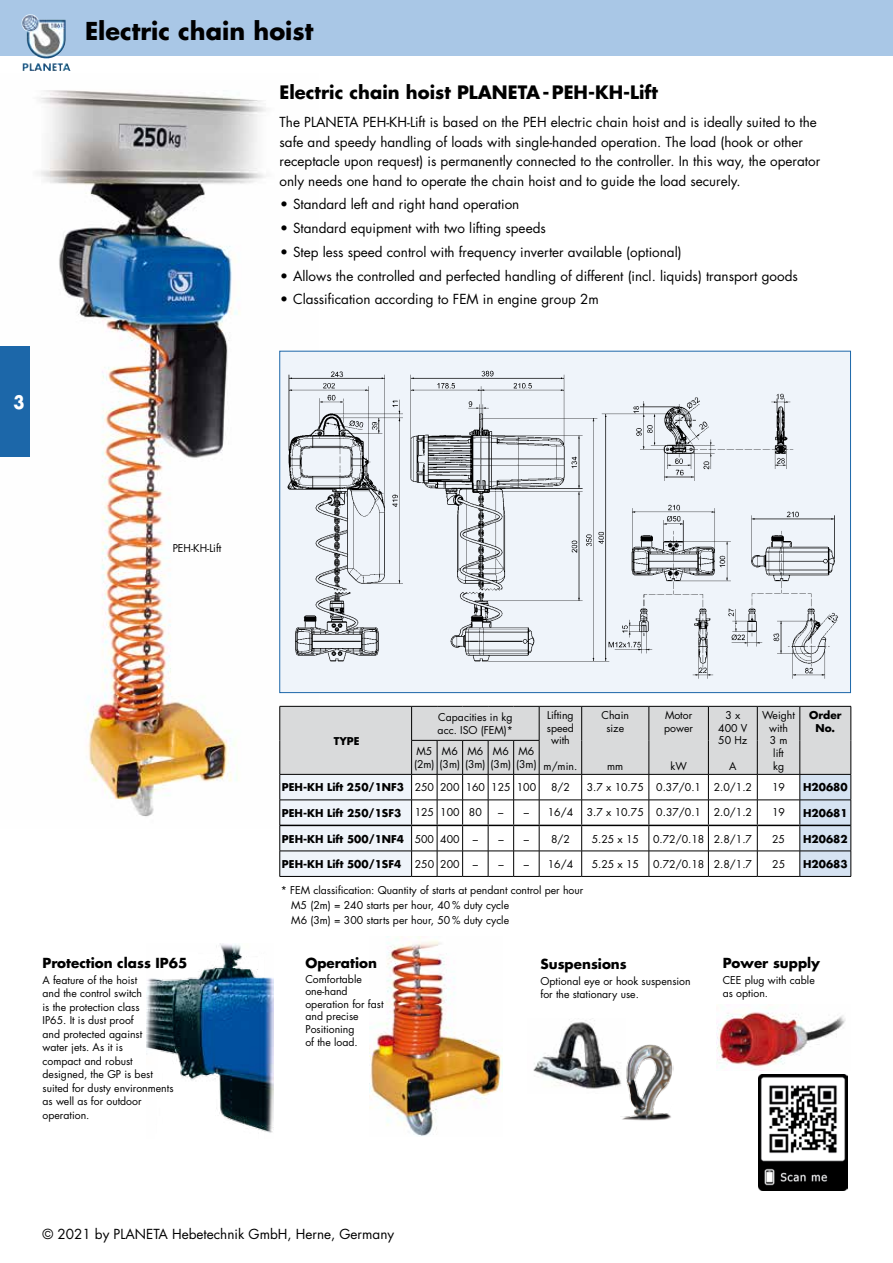
<style>
.page{position:relative;width:893px;height:1263px;background:#fff}
.page>*{position:absolute;margin:0;border:0;box-sizing:border-box;transform-origin:0 0}
.t1{font:700 24px "Futura";color:#000}
.t2{font:700 18px "Futura";color:#000}
.t3{font:700 18px "Futura";color:#fff;scale:.9 1}
.t4{font:13.5px/19.5px "Futura";color:#000}
.t5{font:700 13.5px "Futura";color:#000}
.t6{font:10.5px/12.6px "Futura";color:#000}
.t7{font:700 10.5px/12.6px "Futura";color:#000;text-align:center}
.s1{font-weight:700}
.s2{font-weight:400}
</style>
<div class="page">
<img style="left:39px;top:90px;width:280px;height:727px">
<div style="left:0;top:0;width:893px;height:55px;background:#a9c7e6"></div>
<img style="left:22px;top:14px;width:44px;height:57px">
<img style="left:370px;top:936px;width:133px;height:200px">
<div style="left:280px;top:351px;width:571px;height:342px;background:#eff4fa;border:1px solid #1c67a9"></div>
<img style="left:287px;top:370px;width:551px;height:309px">
<svg style="left:279px;top:706px;width:573px;height:171px"></svg>
<hr style="left:539px;top:825px;width:43px;height:1px;background:#000">
<hr style="left:582px;top:825px;width:67px;height:1px;background:#000">
<hr style="left:649px;top:825px;width:59px;height:1px;background:#000">
<hr style="left:708px;top:825px;width:49px;height:1px;background:#000">
<hr style="left:757px;top:825px;width:43px;height:1px;background:#000">
<hr style="left:800px;top:825px;width:51px;height:1px;background:#000">
<img style="left:146px;top:943px;width:128px;height:190px">
<img style="left:716px;top:1011px;width:130px;height:60px">
<img style="left:621px;top:1044px;width:53px;height:77px">
<img style="left:533px;top:1018px;width:93px;height:75px">
<div style="left:0;top:346px;width:30px;height:111px;background:#1c67a9"></div>
<img style="left:758px;top:1075px;width:90px;height:116px">
<h2 class="t3" style="left:14px;top:390px;width:14px">3</h2>
<h1 class="t1" style="left:85px;top:15px;width:230px">Electric chain hoist</h1>
<h2 class="t2" style="left:280px;top:81px;width:380px">Electric chain hoist PLANETA-PEH-KH-Lift</h2>
<p class="t4" style="left:280px;top:112px;width:542px">The PLANETA PEH-KH-Lift is based on the PEH electric chain hoist and is ideally suited to the safe and speedy handling of loads with single-handed operation. The load (hook or other receptacle upon request) is permanently connected to the controller. In this way, the operator only needs one hand to operate the chain hoist and to guide the load securely.</p>
<p class="t4" style="left:280px;top:195px;width:241px"><span class="s1">•</span> Standard left and right hand operation</p>
<p class="t4" style="left:280px;top:218px;width:268px"><span class="s1">•</span> Standard equipment with two lifting speeds</p>
<p class="t4" style="left:280px;top:242px;width:404px"><span class="s1">•</span> Step less speed control with frequency inverter available (optional)</p>
<p class="t4" style="left:280px;top:266px;width:520px"><span class="s1">•</span> Allows the controlled and perfected handling of different (incl. liquids) transport goods</p>
<p class="t4" style="left:280px;top:290px;width:321px"><span class="s1">•</span> Classification according to FEM in engine group 2m</p>
<p class="t6" style="left:173px;top:542px;width:50px">PEH-KH-Lift</p>
<p class="t5" style="left:43px;top:954px;width:146px">Protection class IP65</p>
<p class="t6" style="left:43px;top:973px;width:133px;line-height:13.5px">A feature of the hoist<br>and the control switch<br>is the protection class<br>IP65. It is dust proof<br>and protected against<br>water jets. As it is<br>compact and robust designed, the GP is best suited for dusty environments as well as for outdoor operation.</p>
<p class="t6" style="left:438px;top:711px;width:77px">Capacities in kg acc. ISO (FEM)*</p>
<p class="t6" style="left:547px;top:709px;width:29px;text-align:center">Lifting speed with</p>
<p class="t6" style="left:544px;top:759px;width:35px">m/min.</p>
<p class="t6" style="left:762px;top:709px;width:34px;text-align:center">Weight with<br>3 m<br>lift<br>kg</p>
<p class="t7" style="left:809px;top:709px;width:34px">Order<br>No.</p>
<p class="t6" style="left:602px;top:709px;width:29px;text-align:center">Chain size</p>
<p class="t6" style="left:607px;top:759px;width:18px">mm</p>
<p class="t6" style="left:664px;top:709px;width:30px">Motor power</p>
<p class="t6" style="left:670px;top:759px;width:18px">kW</p>
<p class="t6" style="left:718px;top:709px;width:31px;text-align:center">3 x<br>400 V<br>50 Hz</p>
<p class="t6" style="left:729px;top:759px;width:9px">A</p>
<p class="t7" style="left:334px;top:734px;width:27px">TYPE</p>
<p class="t6" style="left:414px;top:745px;width:22px">M5 (2m)</p>
<p class="t6" style="left:440px;top:745px;width:22px">M6 (3m)</p>
<p class="t6" style="left:465px;top:745px;width:22px">M6 (3m)</p>
<p class="t6" style="left:491px;top:745px;width:22px">M6 (3m)</p>
<p class="t6" style="left:516px;top:745px;width:22px">M6 (3m)</p>
<p class="t7" style="left:282px;top:781px;width:256px">PEH-KH Lift 250/1NF3 <span class="s2">250 200 160 125 100</span></p>
<p class="t6" style="left:551px;top:781px;width:20px">8/2</p>
<p class="t6" style="left:587px;top:781px;width:167px">3.7 x 10.75 0.37/0.1 2.0/1.2</p>
<p class="t6" style="left:772px;top:781px;width:14px">19</p>
<p class="t7" style="left:803px;top:781px;width:46px">H20680</p>
<p class="t7" style="left:282px;top:806px;width:121px">PEH-KH Lift 250/1SF3</p>
<p class="t6" style="left:415px;top:806px;width:69px">125 100 80</p>
<p class="t6" style="left:498px;top:806px;width:32px">– –</p>
<p class="t6" style="left:548px;top:806px;width:27px">16/4</p>
<p class="t6" style="left:587px;top:806px;width:167px">3.7 x 10.75 0.37/0.1 2.0/1.2</p>
<p class="t6" style="left:772px;top:806px;width:14px">19</p>
<p class="t7" style="left:803px;top:806px;width:46px">H20681</p>
<p class="t7" style="left:282px;top:832px;width:179px">PEH-KH Lift 500/1NF4 <span class="s2">500 400</span></p>
<p class="t6" style="left:473px;top:832px;width:32px">– –</p>
<p class="t6" style="left:524px;top:832px;width:48px">– 8/2</p>
<p class="t6" style="left:592px;top:832px;width:49px">5.25 x 15</p>
<p class="t6" style="left:653px;top:832px;width:101px">0.72/0.18 2.8/1.7</p>
<p class="t6" style="left:772px;top:832px;width:14px">25</p>
<p class="t7" style="left:803px;top:832px;width:46px">H20682</p>
<p class="t7" style="left:282px;top:857px;width:121px">PEH-KH Lift 500/1SF4</p>
<p class="t6" style="left:415px;top:858px;width:46px">250 200</p>
<p class="t6" style="left:473px;top:858px;width:32px">– –</p>
<p class="t6" style="left:524px;top:858px;width:51px">– 16/4</p>
<p class="t6" style="left:592px;top:858px;width:49px">5.25 x 15</p>
<p class="t6" style="left:653px;top:858px;width:101px">0.72/0.18 2.8/1.7</p>
<p class="t6" style="left:772px;top:858px;width:14px">25</p>
<p class="t7" style="left:803px;top:857px;width:46px">H20683</p>
<p class="t6" style="left:291px;top:883px;width:294px;line-height:15px;text-indent:-10px">* FEM classification: Quantity of starts at pendant control per hour<br>M5 (2m) = 240 starts per hour, 40 % duty cycle<br>M6 (3m) = 300 starts per hour, 50 % duty cycle</p>
<p class="t5" style="left:305px;top:954px;width:73px">Operation</p>
<p class="t6" style="left:305px;top:972px;width:80px">Comfortable one-hand operation for fast and precise<br>Positioning<br>of the load.</p>
<p class="t5" style="left:540px;top:955px;width:88px">Suspensions</p>
<p class="t6" style="left:540px;top:974px;width:152px;line-height:13.5px">Optional eye or hook suspension for the stationary use.</p>
<p class="t5" style="left:723px;top:954px;width:99px">Power supply</p>
<p class="t6" style="left:723px;top:973px;width:94px;line-height:13.5px">CEE plug with cable as option.</p>
<p class="t4" style="left:43px;top:1225px;width:353px">© 2021 by PLANETA Hebetechnik GmbH, Herne, Germany</p>
</div>
